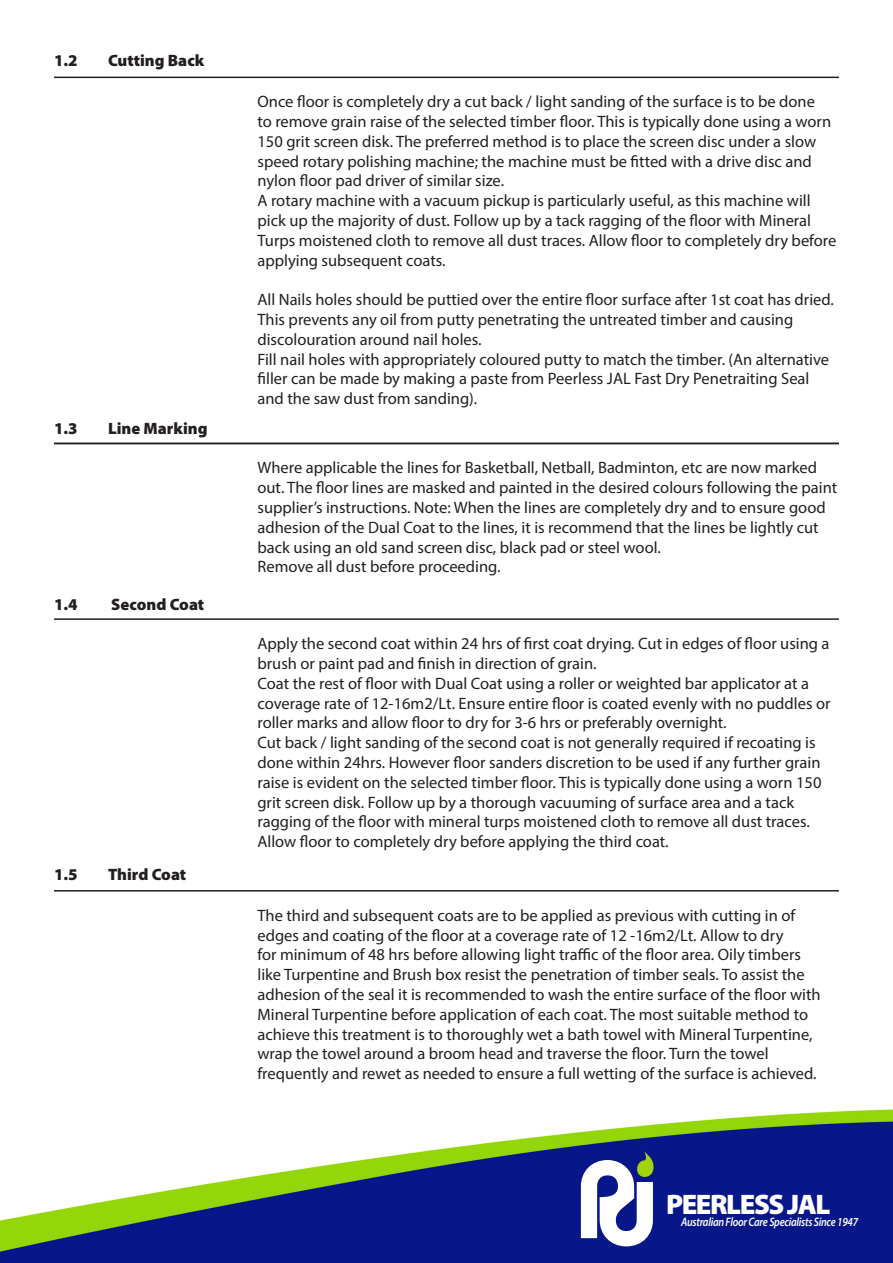
<style>
.page{position:relative;width:893px;height:1263px;background:#fff}
.page>*{position:absolute;margin:0;border:0;box-sizing:border-box;transform-origin:0 0}
.t1{font:900 28.35px "Myriad Pro";letter-spacing:-.05em;color:#fff}
.Paragraph_Style_1{font:16.5px/19.8px "Myriad Pro";color:#231f20}
.Paragraph_Style_2{font:900 16.5px "Myriad Pro";color:#231f20}
.t2{font:italic 600 12.3px "Myriad Pro";letter-spacing:-.025em;color:#fff;scale:.85 1}
</style>
<div class="page">
<img style="left:0;top:1109px;width:893px;height:154px">
<svg style="left:581px;top:1151px;width:72px;height:95px"></svg>
<hr style="left:54px;top:618px;width:785px;height:2px;background:#231f20">
<hr style="left:54px;top:443px;width:785px;height:1px;background:#231f20">
<hr style="left:54px;top:890px;width:785px;height:1px;background:#231f20">
<hr style="left:54px;top:77px;width:785px;height:1px;background:#231f20">
<p class="Paragraph_Style_2" style="left:54px;top:52px;width:25px">1.2</p>
<p class="Paragraph_Style_2" style="left:108px;top:52px;width:98px">Cutting Back</p>
<p class="Paragraph_Style_2" style="left:54px;top:419px;width:25px">1.3</p>
<p class="Paragraph_Style_2" style="left:108px;top:419px;width:101px">Line Marking</p>
<p class="Paragraph_Style_2" style="left:54px;top:595px;width:25px">1.4</p>
<p class="Paragraph_Style_2" style="left:111px;top:595px;width:94px">Second Coat</p>
<p class="Paragraph_Style_2" style="left:54px;top:865px;width:25px">1.5</p>
<p class="Paragraph_Style_2" style="left:108px;top:865px;width:80px">Third Coat</p>
<p class="Paragraph_Style_1" style="left:257px;top:91px;width:559px">Once floor is completely dry a cut back / light sanding of the surface is to be done</p>
<p class="Paragraph_Style_1" style="left:257px;top:111px;width:575px">to remove grain raise of the selected timber floor. This is typically done using a worn 150 grit screen disk. The preferred method is to place the screen disc under a slow speed rotary polishing machine; the machine must be fitted with a drive disc and nylon floor pad driver of similar size.</p>
<p class="Paragraph_Style_1" style="left:257px;top:190px;width:555px">A rotary machine with a vacuum pickup is particularly useful, as this machine will</p>
<p class="Paragraph_Style_1" style="left:257px;top:210px;width:580px">pick up the majority of dust. Follow up by a tack ragging of the floor with Mineral<br>Turps moistened cloth to remove all dust traces. Allow floor to completely dry before applying subsequent coats.</p>
<p class="Paragraph_Style_1" style="left:257px;top:289px;width:578px">All Nails holes should be puttied over the entire floor surface after 1st coat has dried.<br>This prevents any oil from putty penetrating the untreated timber and causing discolouration around nail holes.</p>
<p class="Paragraph_Style_1" style="left:257px;top:349px;width:573px">Fill nail holes with appropriately coloured putty to match the timber. (An alternative filler can be made by making a paste from Peerless JAL Fast Dry Penetraiting Seal and the saw dust from sanding).</p>
<p class="Paragraph_Style_1" style="left:257px;top:458px;width:561px">Where applicable the lines for Basketball, Netball, Badminton, etc are now marked</p>
<p class="Paragraph_Style_1" style="left:257px;top:477px;width:581px">out. The floor lines are masked and painted in the desired colours following the paint supplier’s instructions. Note: When the lines are completely dry and to ensure good adhesion of the Dual Coat to the lines, it is recommend that the lines be lightly cut back using an old sand screen disc, black pad or steel wool.</p>
<p class="Paragraph_Style_1" style="left:257px;top:557px;width:245px">Remove all dust before proceeding.</p>
<p class="Paragraph_Style_1" style="left:257px;top:633px;width:574px">Apply the second coat within 24 hrs of first coat drying. Cut in edges of floor using a</p>
<p class="Paragraph_Style_1" style="left:257px;top:653px;width:341px">brush or paint pad and finish in direction of grain.</p>
<p class="Paragraph_Style_1" style="left:257px;top:673px;width:553px">Coat the rest of floor with Dual Coat using a roller or weighted bar applicator at a</p>
<p class="Paragraph_Style_1" style="left:257px;top:693px;width:575px">coverage rate of 12-16m2/Lt. Ensure entire floor is coated evenly with no puddles or roller marks and allow floor to dry for 3-6 hrs or preferably overnight.</p>
<p class="Paragraph_Style_1" style="left:257px;top:732px;width:560px">Cut back / light sanding of the second coat is not generally required if recoating is</p>
<p class="Paragraph_Style_1" style="left:257px;top:752px;width:564px">done within 24hrs. However floor sanders discretion to be used if any further grain</p>
<p class="Paragraph_Style_1" style="left:257px;top:772px;width:565px">raise is evident on the selected timber floor. This is typically done using a worn 150</p>
<p class="Paragraph_Style_1" style="left:257px;top:792px;width:538px">grit screen disk. Follow up by a thorough vacuuming of surface area and a tack</p>
<p class="Paragraph_Style_1" style="left:257px;top:812px;width:554px">ragging of the floor with mineral turps moistened cloth to remove all dust traces.</p>
<p class="Paragraph_Style_1" style="left:257px;top:831px;width:413px">Allow floor to completely dry before applying the third coat.</p>
<p class="Paragraph_Style_1" style="left:257px;top:905px;width:565px">The third and subsequent coats are to be applied as previous with cutting in of edges and coating of the floor at a coverage rate of 12 -16m2/Lt. Allow to dry<br>for minimum of 48 hrs before allowing light traffic of the floor area. Oily timbers like Turpentine and Brush box resist the penetration of timber seals. To assist the adhesion of the seal it is recommended to wash the entire surface of the floor with Mineral Turpentine before application of each coat. The most suitable method to achieve this treatment is to thoroughly wet a bath towel with Mineral Turpentine, wrap the towel around a broom head and traverse the floor. Turn the towel frequently and rewet as needed to ensure a full wetting of the surface is achieved.</p>
<h1 class="t1" style="left:666px;top:1185px;width:166px">PEERLESS JAL</h1>
<p class="t2" style="left:681px;top:1214px;width:210px">Australian Floor Care Specialists Since 1947</p>
</div>
